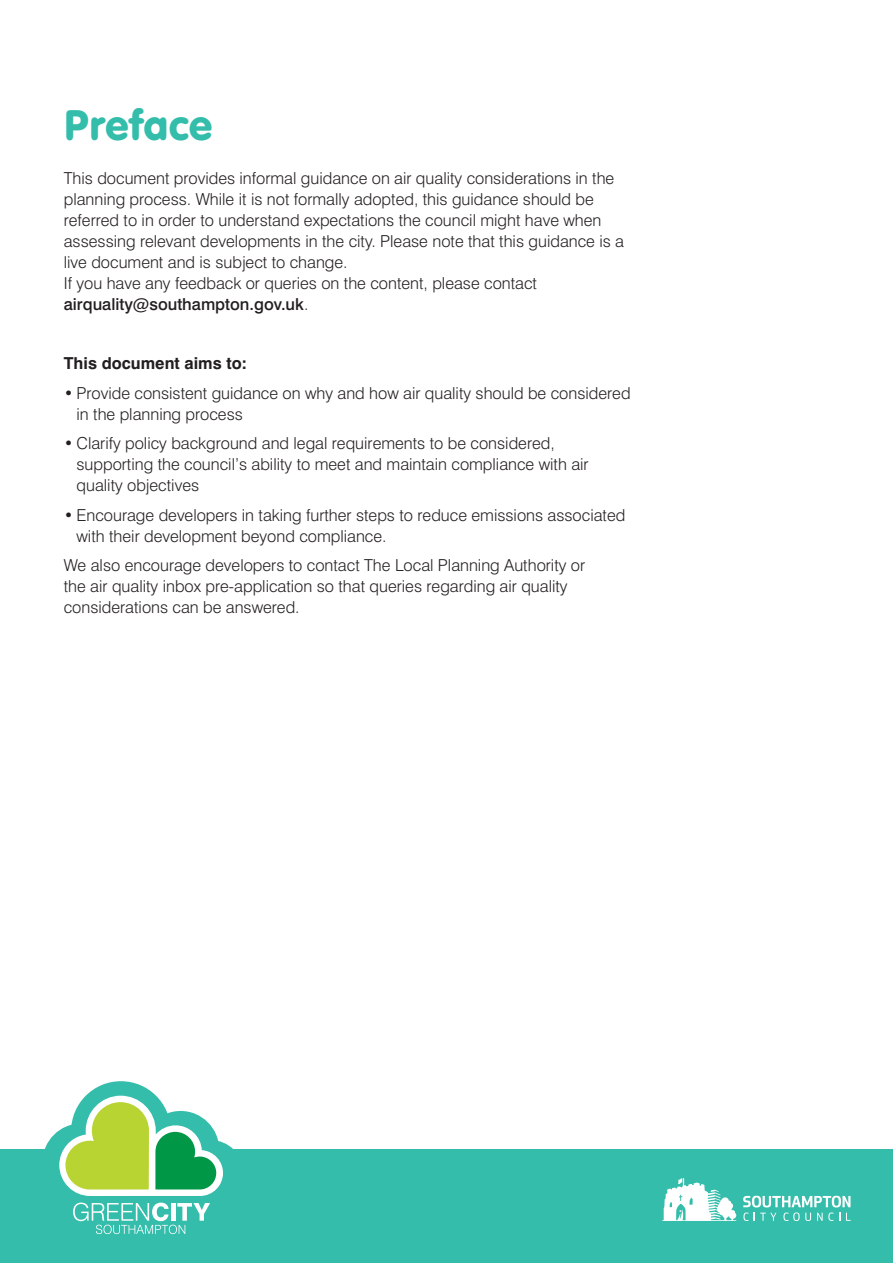
<style>
.page{position:relative;width:893px;height:1263px;background:#fff}
.page>*{position:absolute;margin:0;border:0;box-sizing:border-box;transform-origin:0 0}
.Main_title{font:42px "VAG Rounded BT";color:#33bdaa}
.t1{font:300 16.5px/21px "Swiss 721 BT";color:#231f20}
.t2{font:700 16.5px "Swiss 721 BT";color:#231f20}
.s1{font-weight:500}
</style>
<div class="page">
<div style="left:0;top:1150px;width:893px;height:113px;background:#33bdaa"></div>
<div style="left:43px;top:1123px;width:77px;height:77px;background:#33bdaa;border-radius:50%"></div>
<div style="left:71px;top:1081px;width:100px;height:100px;background:#33bdaa;border-radius:50%"></div>
<div style="left:179px;top:1140px;width:64px;height:65px;background:#33bdaa;border-radius:50%"></div>
<svg style="left:662px;top:1178px;width:74px;height:43px"></svg>
<svg style="left:743px;top:1196px;width:108px;height:25px"></svg>
<svg style="left:73px;top:1202px;width:137px;height:32px"></svg>
<svg style="left:59px;top:1096px;width:164px;height:100px"></svg>
<p class="Main_title" style="left:64px;top:99px;width:150px">Preface</p>
<p class="t1" style="left:64px;top:168px;width:562px">This document provides informal guidance on air quality considerations in the planning process. While it is not formally adopted, this guidance should be referred to in order to understand expectations the council might have when assessing relevant developments in the city. Please note that this guidance is a live document and is subject to change.<br>If you have any feedback or queries on the content, please contact <span class="s1">airquality@southampton.gov.uk</span>.</p>
<p class="t2" style="left:64px;top:353px;width:184px">This document aims to:</p>
<p class="t1" style="left:77px;top:382px;width:556px;text-indent:-13px">• Provide consistent guidance on why and how air quality should be considered in the planning process</p>
<p class="t1" style="left:77px;top:433px;width:514px;text-indent:-13px">• Clarify policy background and legal requirements to be considered, supporting the council’s ability to meet and maintain compliance with air quality objectives</p>
<p class="t1" style="left:77px;top:504px;width:550px;text-indent:-13px">• Encourage developers in taking further steps to reduce emissions associated with their development beyond compliance.</p>
<p class="t1" style="left:64px;top:555px;width:523px">We also encourage developers to contact The Local Planning Authority or the air quality inbox pre-application so that queries regarding air quality considerations can be answered.</p>
</div>
